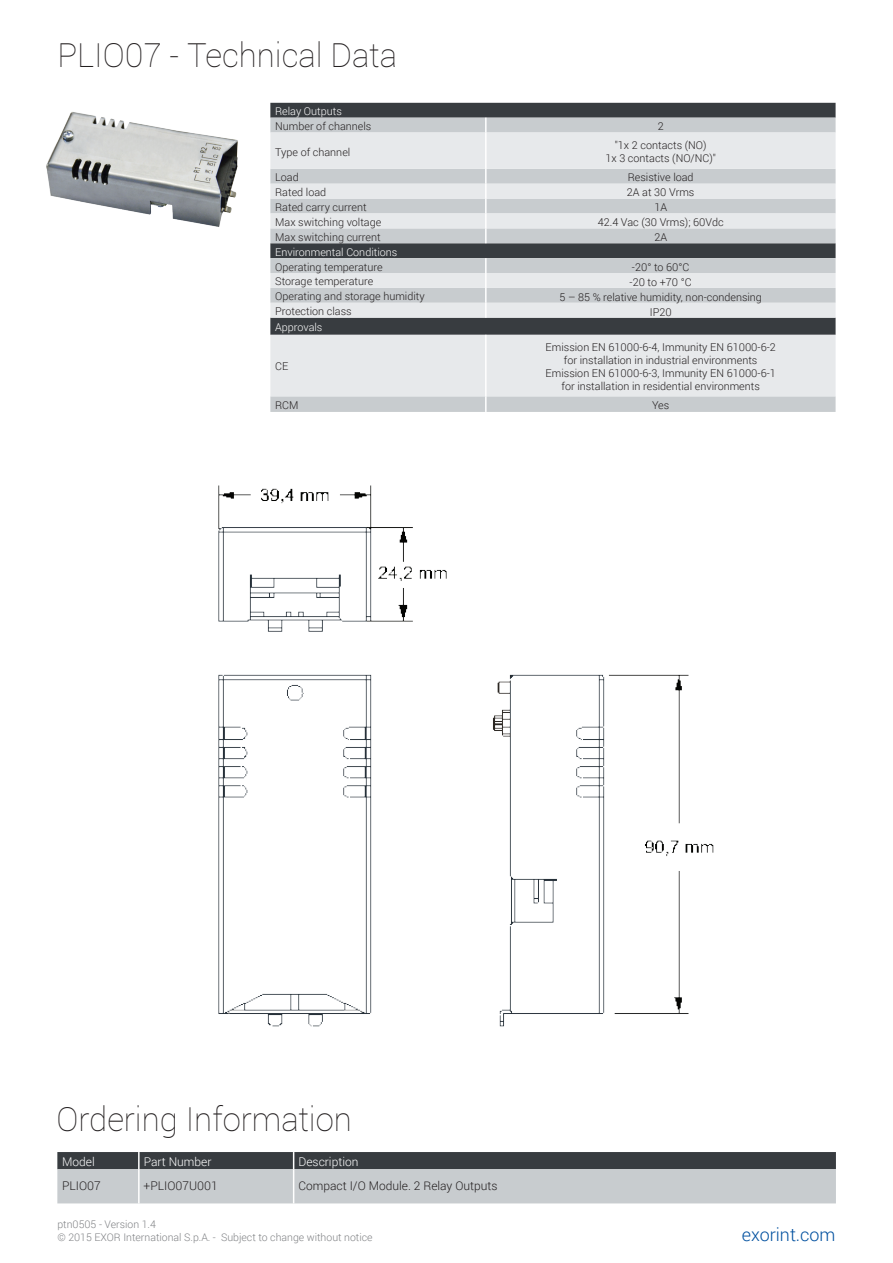
<style>
.page{position:relative;width:893px;height:1263px;background:#fff}
.page>*{position:absolute;margin:0;border:0;box-sizing:border-box;transform-origin:0 0}
.t1{font:100 33px "Roboto";color:#231f20}
.t2{font:300 18px "Roboto";color:#01509f}
.t3{font:300 12px "Roboto";color:#231f20}
.t4{font:300 12px "Roboto";color:#fff}
.t5{font:300 10.8px/12.9px "Roboto";color:#231f20;text-align:center}
.t6{font:300 10.8px "Roboto";color:#fff}
.t7{font:300 10.5px/12.6px "Roboto";color:#808285}
</style>
<div class="page">
<div style="left:270px;top:103px;width:566px;height:15px;background:#383c40"></div>
<svg style="left:270px;top:118px;width:566px;height:294px;background:#c9cdd0"></svg>
<svg style="left:270px;top:133px;width:566px;height:263px;background:#c9ccce"></svg>
<hr style="left:485px;top:335px;width:2px;height:61px;background:#fff">
<svg style="left:485px;top:396px;width:2px;height:16px"></svg>
<svg style="left:485px;top:118px;width:2px;height:15px"></svg>
<hr style="left:485px;top:133px;width:2px;height:36px;background:#fff">
<svg style="left:485px;top:169px;width:2px;height:74px"></svg>
<svg style="left:485px;top:258px;width:2px;height:60px"></svg>
<svg style="left:57px;top:1152px;width:779px;height:51px;background:#989c9f"></svg>
<hr style="left:293px;top:1169px;width:1px;height:34px;background:#fff">
<img style="left:46px;top:112px;width:192px;height:115px">
<img style="left:218px;top:485px;width:496px;height:542px">
<h1 class="t1" style="left:57px;top:33px;width:341px">PLIO07 - Technical Data</h1>
<p class="t6" style="left:275px;top:104px;width:68px">Relay Outputs</p>
<p class="t5" style="left:275px;top:119px;width:98px">Number of channels</p>
<p class="t5" style="left:658px;top:119px;width:7px">2</p>
<p class="t5" style="left:275px;top:145px;width:77px">Type of channel</p>
<p class="t5" style="left:605px;top:138px;width:112px">"1x 2 contacts (NO)<br>1x 3 contacts (NO/NC)"</p>
<p class="t5" style="left:275px;top:171px;width:25px">Load</p>
<p class="t5" style="left:628px;top:171px;width:67px">Resistive load</p>
<p class="t5" style="left:275px;top:185px;width:52px">Rated load</p>
<p class="t5" style="left:627px;top:185px;width:69px">2A at 30 Vrms</p>
<p class="t5" style="left:275px;top:200px;width:93px">Rated carry current</p>
<p class="t5" style="left:654px;top:200px;width:14px">1A</p>
<p class="t5" style="left:275px;top:215px;width:108px">Max switching voltage</p>
<p class="t5" style="left:598px;top:215px;width:127px">42.4 Vac (30 Vrms); 60Vdc</p>
<p class="t5" style="left:275px;top:230px;width:107px">Max switching current</p>
<p class="t5" style="left:654px;top:231px;width:14px">2A</p>
<p class="t6" style="left:275px;top:244px;width:124px">Environmental Conditions</p>
<p class="t5" style="left:275px;top:261px;width:109px">Operating temperature</p>
<p class="t5" style="left:632px;top:261px;width:59px">-20° to 60°C</p>
<p class="t5" style="left:275px;top:275px;width:100px">Storage temperature</p>
<p class="t5" style="left:630px;top:275px;width:64px">-20 to +70 °C</p>
<p class="t5" style="left:275px;top:290px;width:151px">Operating and storage humidity</p>
<p class="t5" style="left:559px;top:290px;width:204px">5 – 85 % relative humidity, non-condensing</p>
<p class="t5" style="left:275px;top:304px;width:78px">Protection class</p>
<p class="t5" style="left:650px;top:305px;width:23px">IP20</p>
<p class="t6" style="left:275px;top:320px;width:49px">Approvals</p>
<p class="t5" style="left:275px;top:360px;width:15px">CE</p>
<p class="t5" style="left:546px;top:340px;width:232px">Emission EN 61000-6-4, Immunity EN 61000-6-2 for installation in industrial environments Emission EN 61000-6-3, Immunity EN 61000-6-1 for installation in residential environments</p>
<p class="t5" style="left:275px;top:398px;width:25px">RCM</p>
<p class="t5" style="left:652px;top:398px;width:19px">Yes</p>
<h1 class="t1" style="left:57px;top:1097px;width:297px">Ordering Information</h1>
<p class="t4" style="left:62px;top:1153px;width:34px">Model</p>
<p class="t4" style="left:144px;top:1153px;width:69px">Part Number</p>
<p class="t4" style="left:298px;top:1153px;width:61px">Description</p>
<p class="t3" style="left:62px;top:1177px;width:40px">PLIO07</p>
<p class="t3" style="left:144px;top:1177px;width:76px">+PLIO07U001</p>
<p class="t3" style="left:298px;top:1177px;width:201px">Compact I/O Module. 2 Relay Outputs</p>
<p class="t7" style="left:57px;top:1218px;width:317px">ptn0505 - Version 1.4<br>© 2015 EXOR International S.p.A. - Subject to change without notice</p>
<h2 class="t2" style="left:742px;top:1222px;width:95px">exorint.com</h2>
</div>
